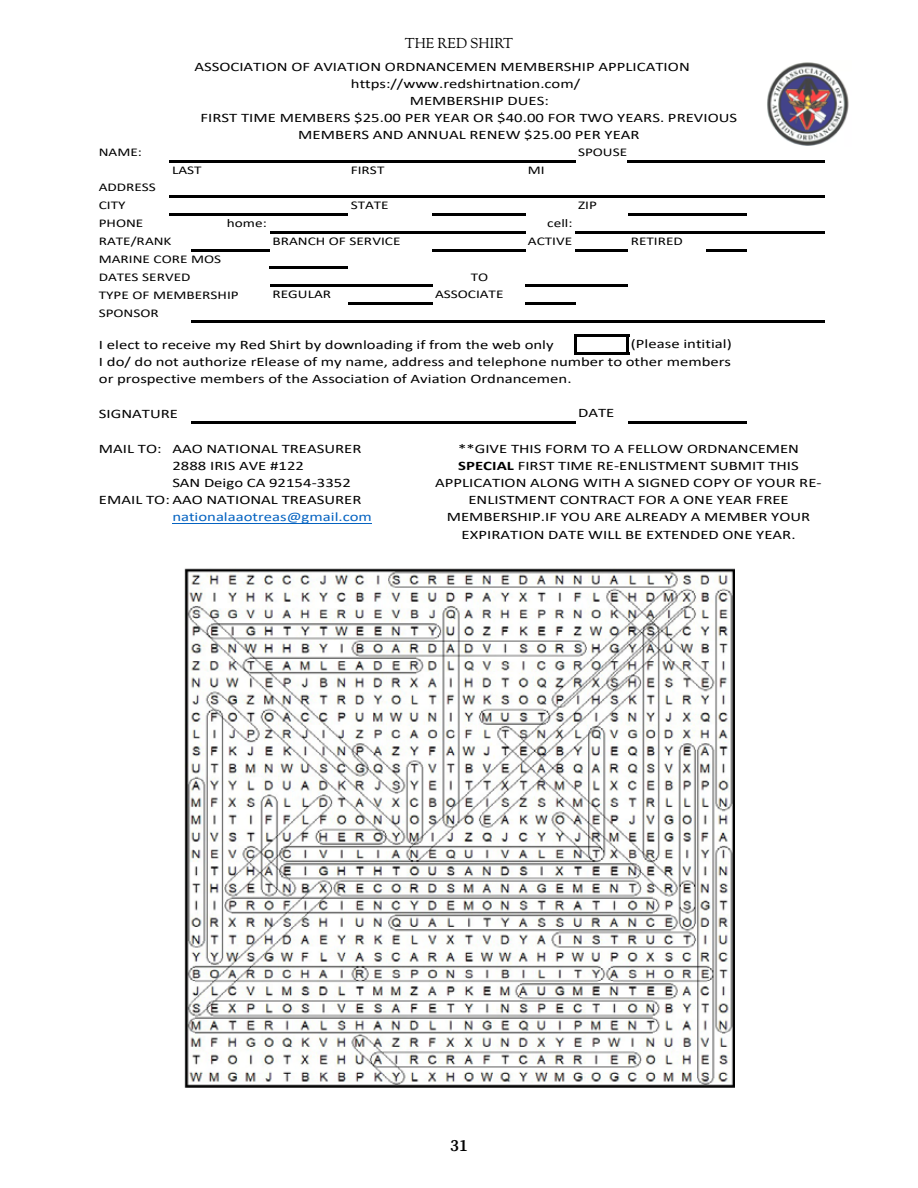
<style>
.page{position:relative;width:918px;height:1188px;background:#fff}
.page>*{position:absolute;margin:0;border:0;box-sizing:border-box;transform-origin:0 0}
.t1{font:600 16.95px "Source Serif Pro";color:#000}
.t2{font:14.1px "OFL Goudy St M";color:#000}
.t3{font:13.05px/17.1px "Calibri";color:#000;text-align:center;scale:1.29 1}
.t4{font:13.05px "Calibri";color:#0563c1;scale:1.29 1}
.t5{font:11.85px/17.9px "Calibri";color:#000;scale:1.29 1}
.s1{font-weight:700}
</style>
<div class="page">
<hr style="left:172px;top:523px;width:200px;height:1px;background:#0563c1">
<hr style="left:169px;top:160px;width:407px;height:2px;background:#000">
<hr style="left:169px;top:213px;width:179px;height:2px;background:#000">
<hr style="left:432px;top:213px;width:93px;height:2px;background:#000">
<hr style="left:270px;top:231px;width:255px;height:2px;background:#000">
<hr style="left:191px;top:249px;width:79px;height:2px;background:#000">
<hr style="left:432px;top:249px;width:93px;height:2px;background:#000">
<hr style="left:575px;top:249px;width:53px;height:2px;background:#000">
<hr style="left:270px;top:285px;width:162px;height:2px;background:#000">
<hr style="left:348px;top:303px;width:84px;height:2px;background:#000">
<hr style="left:191px;top:421px;width:384px;height:3px;background:#000">
<hr style="left:574px;top:334px;width:3px;height:20px;background:#000">
<hr style="left:626px;top:336px;width:3px;height:18px;background:#000">
<hr style="left:628px;top:160px;width:197px;height:2px;background:#000">
<hr style="left:169px;top:195px;width:656px;height:3px;background:#000">
<hr style="left:628px;top:213px;width:119px;height:2px;background:#000">
<hr style="left:575px;top:231px;width:250px;height:2px;background:#000">
<hr style="left:706px;top:249px;width:41px;height:2px;background:#000">
<hr style="left:270px;top:267px;width:78px;height:2px;background:#000">
<hr style="left:525px;top:285px;width:103px;height:2px;background:#000">
<hr style="left:525px;top:303px;width:50px;height:2px;background:#000">
<hr style="left:191px;top:320px;width:634px;height:3px;background:#000">
<hr style="left:577px;top:334px;width:52px;height:2px;background:#000">
<hr style="left:577px;top:352px;width:52px;height:2px;background:#000">
<hr style="left:628px;top:421px;width:119px;height:3px;background:#000">
<img style="left:767px;top:62px;width:82px;height:84px">
<img style="left:184px;top:568px;width:550px;height:520px">
<p class="t2" style="left:405px;top:34px;width:110px">THE RED SHIRT</p>
<p class="t3" style="left:194px;top:57px;width:386px">ASSOCIATION OF AVIATION ORDNANCEMEN MEMBERSHIP APPLICATION</p>
<p class="t3" style="left:351px;top:75px;width:179px">https://www.redshirtnation.com/</p>
<p class="t3" style="left:410px;top:92px;width:109px">MEMBERSHIP DUES:</p>
<p class="t3" style="left:201px;top:109px;width:418px">FIRST TIME MEMBERS $25.00 PER YEAR OR $40.00 FOR TWO YEARS. PREVIOUS<br>MEMBERS AND ANNUAL RENEW $25.00 PER YEAR</p>
<p class="t5" style="left:99px;top:143px;width:35px">NAME:</p>
<p class="t5" style="left:578px;top:143px;width:40px">SPOUSE</p>
<p class="t5" style="left:172px;top:161px;width:24px">LAST</p>
<p class="t5" style="left:351px;top:161px;width:28px">FIRST</p>
<p class="t5" style="left:528px;top:161px;width:15px">MI</p>
<p class="t5" style="left:99px;top:178px;width:46px">ADDRESS<br>CITY</p>
<p class="t5" style="left:351px;top:196px;width:31px">STATE</p>
<p class="t5" style="left:578px;top:196px;width:16px">ZIP</p>
<p class="t5" style="left:99px;top:214px;width:36px">PHONE</p>
<p class="t5" style="left:547px;top:214px;width:21px">cell:</p>
<p class="t5" style="left:99px;top:232px;width:58px">RATE/RANK</p>
<p class="t5" style="left:273px;top:232px;width:101px">BRANCH OF SERVICE</p>
<p class="t5" style="left:528px;top:232px;width:36px">ACTIVE</p>
<p class="t5" style="left:631px;top:232px;width:42px">RETIRED</p>
<p class="t5" style="left:99px;top:250px;width:96px">MARINE CORE MOS<br>DATES SERVED</p>
<p class="t5" style="left:227px;top:214px;width:32px">home:</p>
<p class="t5" style="left:471px;top:267px;width:15px">TO</p>
<p class="t5" style="left:99px;top:286px;width:110px">TYPE OF MEMBERSHIP</p>
<p class="t5" style="left:273px;top:285px;width:47px">REGULAR</p>
<p class="t5" style="left:435px;top:285px;width:55px">ASSOCIATE</p>
<p class="t5" style="left:99px;top:304px;width:48px">SPONSOR</p>
<p class="t3" style="left:99px;top:335px;width:354px">I elect to receive my Red Shirt by downloading if from the web only</p>
<p class="t3" style="left:631px;top:335px;width:80px">(Please intitial)</p>
<p class="t3" style="left:99px;top:353px;width:492px;text-align:left">I do/ do not authorize rElease of my name, address and telephone number to other members or prospective members of the Association of Aviation Ordnancemen.</p>
<p class="t3" style="left:99px;top:405px;width:63px">SIGNATURE</p>
<p class="t3" style="left:578px;top:404px;width:30px">DATE</p>
<p class="t3" style="left:99px;top:439px;width:205px">MAIL TO: AAO NATIONAL TREASURER</p>
<p class="t3" style="left:172px;top:457px;width:104px">2888 IRIS AVE #122</p>
<p class="t3" style="left:172px;top:474px;width:140px">SAN Deigo CA 92154-3352</p>
<p class="t3" style="left:99px;top:491px;width:205px">EMAIL TO:AAO NATIONAL TREASURER</p>
<p class="t4" style="left:172px;top:508px;width:156px">nationalaaotreas@gmail.com</p>
<p class="t3" style="left:435px;top:440px;width:301px">**GIVE THIS FORM TO A FELLOW ORDNANCEMEN <span class="s1">SPECIAL</span> FIRST TIME RE-ENLISTMENT SUBMIT THIS APPLICATION ALONG WITH A SIGNED COPY OF YOUR RE-ENLISTMENT CONTRACT FOR A ONE YEAR FREE MEMBERSHIP.IF YOU ARE ALREADY A MEMBER YOUR EXPIRATION DATE WILL BE EXTENDED ONE YEAR.</p>
<p class="t1" style="left:450px;top:1133px;width:19px">31</p>
</div>
